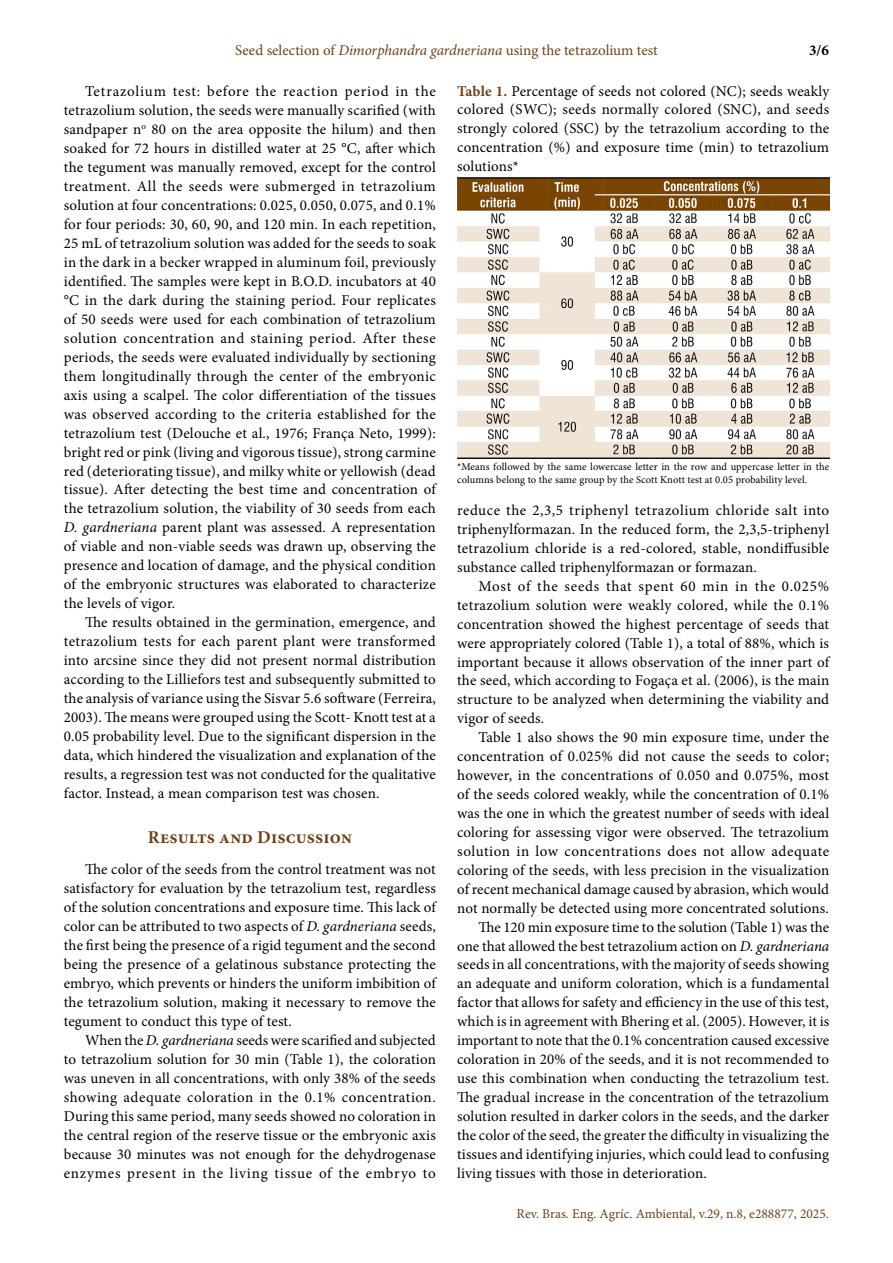
<style>
.page{position:relative;width:893px;height:1263px;background:#fff}
.page>*{position:absolute;margin:0;border:0;box-sizing:border-box;transform-origin:0 0}
.t1{font:700 18px "Minion Pro";letter-spacing:.01em;color:#6c4119}
.t2{font:15px/18.9px "Minion Pro";letter-spacing:.005em;color:#000;text-align:justify}
.t3{font:15px "Minion Pro";color:#6c4119}
.t4{font:15px "Minion Pro";letter-spacing:.03em;color:#000}
.t5{font:700 15px "Minion Pro";color:#000}
.t6{font:13.5px "Minion Pro";color:#6c4119}
.t7{font:10.5px/12.6px "Minion Pro";letter-spacing:.005em;color:#000}
.s1{font-style:italic}
.s2{font-weight:700;color:#6c4119}
</style>
<div class="page">
<img style="left:457px;top:177px;width:372px;height:281px">
<p class="t3" style="left:235px;top:40px;width:424px">Seed selection of <span class="s1">Dimorphandra gardneriana</span> using the tetrazolium test</p>
<p class="t5" style="left:809px;top:40px;width:21px">3/6</p>
<p class="t2" style="left:64px;top:82px;width:374px;text-indent:21px">Tetrazolium test: before the reaction period in the tetrazolium solution, the seeds were manually scarified (with sandpaper n<sup>o</sup> 80 on the area opposite the hilum) and then soaked for 72 hours in distilled water at 25 °C, after which the tegument was manually removed, except for the control treatment. All the seeds were submerged in tetrazolium solution at four concentrations: 0.025, 0.050, 0.075, and 0.1% for four periods: 30, 60, 90, and 120 min. In each repetition, 25 mL of tetrazolium solution was added for the seeds to soak in the dark in a becker wrapped in aluminum foil, previously identified. The samples were kept in B.O.D. incubators at 40 °C in the dark during the staining period. Four replicates of 50 seeds were used for each combination of tetrazolium solution concentration and staining period. After these periods, the seeds were evaluated individually by sectioning them longitudinally through the center of the embryonic axis using a scalpel. The color differentiation of the tissues was observed according to the criteria established for the tetrazolium test (Delouche et al., 1976; França Neto, 1999): bright red or pink (living and vigorous tissue), strong carmine red (deteriorating tissue), and milky white or yellowish (dead tissue). After detecting the best time and concentration of the tetrazolium solution, the viability of 30 seeds from each <span class="s1">D. gardneriana</span> parent plant was assessed. A representation of viable and non-viable seeds was drawn up, observing the presence and location of damage, and the physical condition of the embryonic structures was elaborated to characterize the levels of vigor.</p>
<p class="t2" style="left:64px;top:613px;width:374px;text-indent:21px">The results obtained in the germination, emergence, and tetrazolium tests for each parent plant were transformed into arcsine since they did not present normal distribution according to the Lilliefors test and subsequently submitted to the analysis of variance using the Sisvar 5.6 software (Ferreira, 2003). The means were grouped using the Scott- Knott test at a 0.05 probability level. Due to the significant dispersion in the data, which hindered the visualization and explanation of the results, a regression test was not conducted for the qualitative factor. Instead, a mean comparison test was chosen.</p>
<p class="t1" style="left:148px;top:824px;width:206px">Results and Discussion</p>
<p class="t2" style="left:64px;top:860px;width:374px;text-indent:21px">The color of the seeds from the control treatment was not satisfactory for evaluation by the tetrazolium test, regardless of the solution concentrations and exposure time. This lack of color can be attributed to two aspects of <span class="s1">D. gardneriana</span> seeds, the first being the presence of a rigid tegument and the second being the presence of a gelatinous substance protecting the embryo, which prevents or hinders the uniform imbibition of the tetrazolium solution, making it necessary to remove the tegument to conduct this type of test.</p>
<p class="t2" style="left:64px;top:1031px;width:374px;text-indent:21px">When the <span class="s1">D. gardneriana</span> seeds were scarified and subjected to tetrazolium solution for 30 min (Table 1), the coloration was uneven in all concentrations, with only 38% of the seeds showing adequate coloration in the 0.1% concentration.<br>During this same period, many seeds showed no coloration in the central region of the reserve tissue or the embryonic axis because 30 minutes was not enough for the dehydrogenase enzymes present in the living tissue of the embryo to</p>
<p class="t2" style="left:457px;top:82px;width:374px"><span class="s2">Table 1.</span> Percentage of seeds not colored (NC); seeds weakly colored (SWC); seeds normally colored (SNC), and seeds strongly colored (SSC) by the tetrazolium according to the concentration (%) and exposure time (min) to tetrazolium solutions*</p>
<p class="t7" style="left:457px;top:461px;width:374px">*Means followed by the same lowercase letter in the row and uppercase letter in the columns belong to the same group by the Scott Knott test at 0.05 probability level.</p>
<p class="t2" style="left:457px;top:501px;width:374px">reduce the 2,3,5 triphenyl tetrazolium chloride salt into triphenylformazan. In the reduced form, the 2,3,5-triphenyl tetrazolium chloride is a red-colored, stable, nondiffusible substance called triphenylformazan or formazan.</p>
<p class="t2" style="left:457px;top:577px;width:374px;text-indent:21px">Most of the seeds that spent 60 min in the 0.025% tetrazolium solution were weakly colored, while the 0.1% concentration showed the highest percentage of seeds that were appropriately colored (Table 1), a total of 88%, which is important because it allows observation of the inner part of the seed, which according to Fogaça et al. (2006), is the main structure to be analyzed when determining the viability and vigor of seeds.</p>
<p class="t2" style="left:478px;top:728px;width:352px">Table 1 also shows the 90 min exposure time, under the</p>
<p class="t2" style="left:457px;top:747px;width:374px">concentration of 0.025% did not cause the seeds to color;</p>
<p class="t2" style="left:457px;top:766px;width:373px">however, in the concentrations of 0.050 and 0.075%, most</p>
<p class="t2" style="left:457px;top:785px;width:374px">of the seeds colored weakly, while the concentration of 0.1%</p>
<p class="t2" style="left:457px;top:804px;width:374px">was the one in which the greatest number of seeds with ideal</p>
<p class="t2" style="left:457px;top:823px;width:374px">coloring for assessing vigor were observed. The tetrazolium</p>
<p class="t4" style="left:457px;top:841px;width:374px">solution in low concentrations does not allow adequate</p>
<p class="t2" style="left:457px;top:861px;width:374px">coloring of the seeds, with less precision in the visualization</p>
<p class="t2" style="left:457px;top:879px;width:374px">of recent mechanical damage caused by abrasion, which would</p>
<p class="t2" style="left:457px;top:898px;width:373px">not normally be detected using more concentrated solutions.</p>
<p class="t2" style="left:478px;top:917px;width:352px">The 120 min exposure time to the solution (Table 1) was the</p>
<p class="t2" style="left:457px;top:936px;width:374px">one that allowed the best tetrazolium action on <span class="s1">D. gardneriana</span></p>
<p class="t2" style="left:457px;top:955px;width:373px">seeds in all concentrations, with the majority of seeds showing</p>
<p class="t2" style="left:457px;top:974px;width:374px">an adequate and uniform coloration, which is a fundamental</p>
<p class="t2" style="left:457px;top:993px;width:373px">factor that allows for safety and efficiency in the use of this test,</p>
<p class="t2" style="left:457px;top:1012px;width:374px">which is in agreement with Bhering et al. (2005). However, it is</p>
<p class="t2" style="left:457px;top:1031px;width:374px">important to note that the 0.1% concentration caused excessive</p>
<p class="t2" style="left:457px;top:1050px;width:374px">coloration in 20% of the seeds, and it is not recommended to</p>
<p class="t2" style="left:457px;top:1069px;width:374px">use this combination when conducting the tetrazolium test.</p>
<p class="t2" style="left:457px;top:1088px;width:374px">The gradual increase in the concentration of the tetrazolium</p>
<p class="t2" style="left:457px;top:1107px;width:374px">solution resulted in darker colors in the seeds, and the darker</p>
<p class="t2" style="left:457px;top:1126px;width:373px">the color of the seed, the greater the difficulty in visualizing the</p>
<p class="t2" style="left:457px;top:1144px;width:374px">tissues and identifying injuries, which could lead to confusing</p>
<p class="t2" style="left:457px;top:1163px;width:251px">living tissues with those in deterioration.</p>
<p class="t6" style="left:517px;top:1204px;width:314px">Rev. Bras. Eng. Agríc. Ambiental, v.29, n.8, e288877, 2025.</p>
</div>
